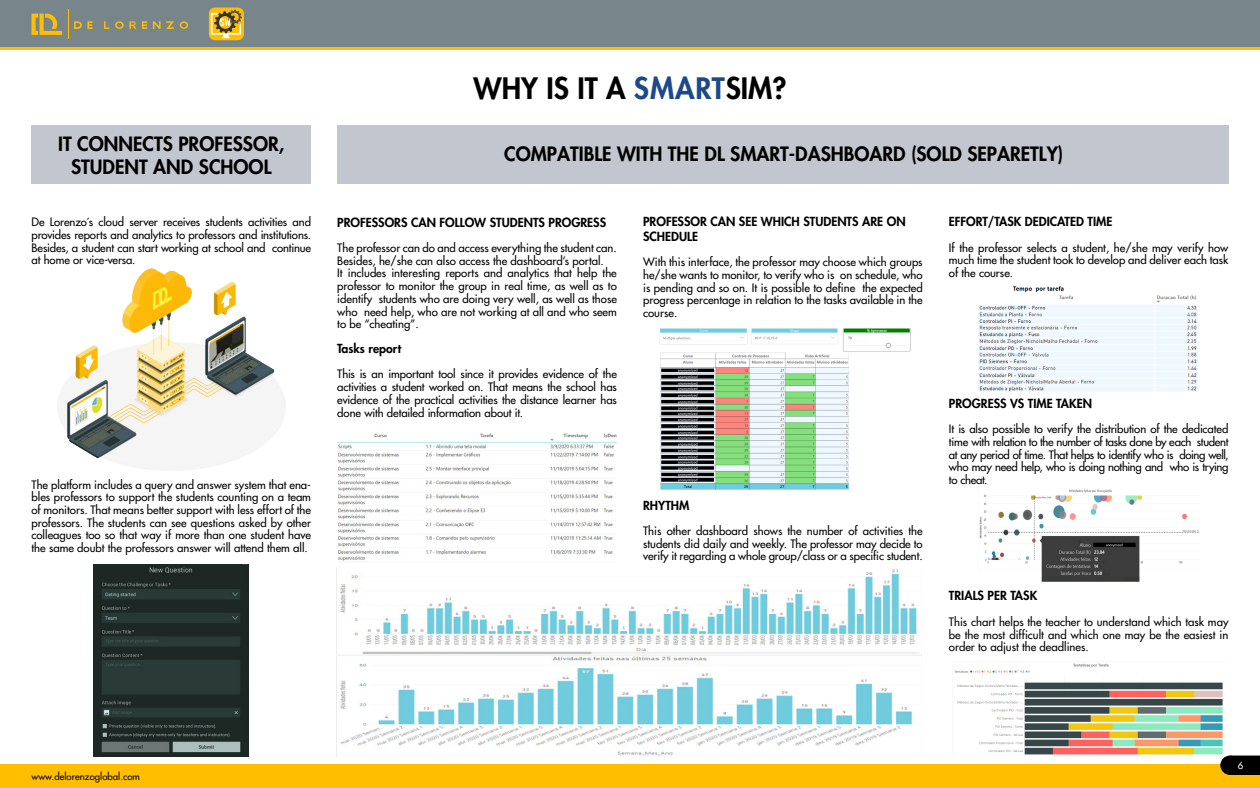
<style>
.page{position:relative;width:1260px;height:788px;background:#fff}
.page>*{position:absolute;margin:0;border:0;box-sizing:border-box;transform-origin:0 0}
.t1{font:800 28.88px "Futura";color:#000}
.t2{font:800 19.25px/23.1px "Futura";color:#000;text-align:center}
.t3{font:800 12.25px/14.7px "Futura";color:#000}
.t4{font:500 11.38px/12.7px "Futura";color:#000;text-align:justify}
.t5{font:500 9.62px "Futura";color:#000}
.t6{font:500 9.62px "Futura";color:#fff}
.s1{color:#1d4989}
</style>
<div class="page">
<div style="left:0;top:764px;width:1260px;height:24px;background:#ffbf00"></div>
<div style="left:1230px;top:756px;width:30px;height:18px;background:#000"></div>
<div style="left:1230px;top:755px;width:30px;height:19px;border:1px solid #000"></div>
<div style="left:1221px;top:756px;width:18px;height:18px;background:#000;border-radius:50%"></div>
<div style="left:1220px;top:755px;width:20px;height:19px;border:1px solid #000;border-radius:50%"></div>
<div style="left:0;top:0;width:1260px;height:49px;background:#78858b"></div>
<hr style="left:0;top:48px;width:1260px;height:2px;background:#ffbf00">
<svg style="left:32px;top:14px;width:30px;height:21px"></svg>
<svg style="left:142px;top:21px;width:5px;height:8px"></svg>
<svg style="left:104px;top:21px;width:5px;height:8px"></svg>
<svg style="left:153px;top:21px;width:21px;height:8px"></svg>
<svg style="left:180px;top:21px;width:8px;height:8px"></svg>
<svg style="left:68px;top:10px;width:25px;height:29px"></svg>
<svg style="left:115px;top:21px;width:21px;height:8px"></svg>
<svg style="left:209px;top:8px;width:35px;height:32px"></svg>
<svg style="left:211px;top:10px;width:31px;height:28px"></svg>
<div style="left:32px;top:126px;width:279px;height:58px;background:#c2c6ce"></div>
<div style="left:337px;top:126px;width:891px;height:58px;background:#c2c6ce"></div>
<img style="left:94px;top:564px;width:155px;height:192px">
<img style="left:659px;top:328px;width:252px;height:162px">
<img style="left:337px;top:433px;width:280px;height:129px">
<img style="left:337px;top:569px;width:585px;height:187px">
<img style="left:978px;top:286px;width:220px;height:105px">
<img style="left:979px;top:489px;width:221px;height:93px">
<img style="left:954px;top:663px;width:269px;height:92px">
<img style="left:58px;top:269px;width:227px;height:201px">
<h2 class="t2" style="left:58px;top:132px;width:228px">IT CONNECTS PROFESSOR,<br>STUDENT AND SCHOOL</h2>
<h1 class="t1" style="left:474px;top:70px;width:314px">WHY IS IT A <span class="s1">SMART</span>SIM?</h1>
<h2 class="t2" style="left:504px;top:142px;width:560px">COMPATIBLE WITH THE DL SMART-DASHBOARD (SOLD SEPARETLY)</h2>
<p class="t4" style="left:31px;top:216px;width:281px">De Lorenzo´s cloud server receives students activities and provides reports and analytics to professors and institutions.<br>Besides, a student can start working at school and continue at home or vice-versa.</p>
<p class="t3" style="left:643px;top:214px;width:264px">PROFESSOR CAN SEE WHICH STUDENTS ARE ON<br>SCHEDULE</p>
<p class="t3" style="left:337px;top:215px;width:270px">PROFESSORS CAN FOLLOW STUDENTS PROGRESS</p>
<p class="t4" style="left:337px;top:241px;width:281px;text-align:left">The professor can do and access everything the student can.<br>Besides, he/she can also access the dashboard’s portal.<br>It includes interesting reports and analytics that help the professor to monitor the group in real time, as well as to identify students who are doing very well, as well as those who need help, who are not working at all and who seem to be “cheating”.</p>
<p class="t4" style="left:643px;top:256px;width:281px">With this interface, the professor may choose which groups he/she wants to monitor, to verify who is on schedule, who is pending and so on. It is possible to define the expected progress percentage in relation to the tasks available in the course.</p>
<p class="t4" style="left:32px;top:478px;width:281px">The platform includes a query and answer system that ena&shy;bles professors to support the students counting on a team of monitors. That means better support with less effort of the professors. The students can see questions asked by other colleagues too so that way if more than one student have the same doubt the professors answer will attend them all.</p>
<p class="t3" style="left:337px;top:341px;width:65px">Tasks report</p>
<p class="t4" style="left:337px;top:368px;width:281px">This is an important tool since it provides evidence of the activities a student worked on. That means the school has evidence of the practical activities the distance learner has done with detailed information about it.</p>
<p class="t3" style="left:643px;top:497px;width:48px">RHYTHM</p>
<p class="t4" style="left:643px;top:524px;width:281px">This other dashboard shows the number of activities the students did daily and weekly. The professor may decide to verify it regarding a whole group/class or a specific student.</p>
<p class="t3" style="left:949px;top:214px;width:165px">EFFORT/TASK DEDICATED TIME</p>
<p class="t4" style="left:949px;top:241px;width:281px">If the professor selects a student, he/she may verify how much time the student took to develop and deliver each task of the course.</p>
<p class="t3" style="left:949px;top:396px;width:145px">PROGRESS VS TIME TAKEN</p>
<p class="t4" style="left:949px;top:423px;width:281px">It is also possible to verify the distribution of the dedicated time with relation to the number of tasks done by each student at any period of time. That helps to identify who is doing well, who may need help, who is doing nothing and who is trying to cheat.</p>
<p class="t3" style="left:949px;top:588px;width:90px">TRIALS PER TASK</p>
<p class="t4" style="left:949px;top:615px;width:281px">This chart helps the teacher to understand which task may be the most difficult and which one may be the easiest in order to adjust the deadlines.</p>
<p class="t5" style="left:32px;top:770px;width:110px">www.delorenzoglobal.com</p>
<p class="t6" style="left:1238px;top:759px;width:7px">6</p>
</div>
